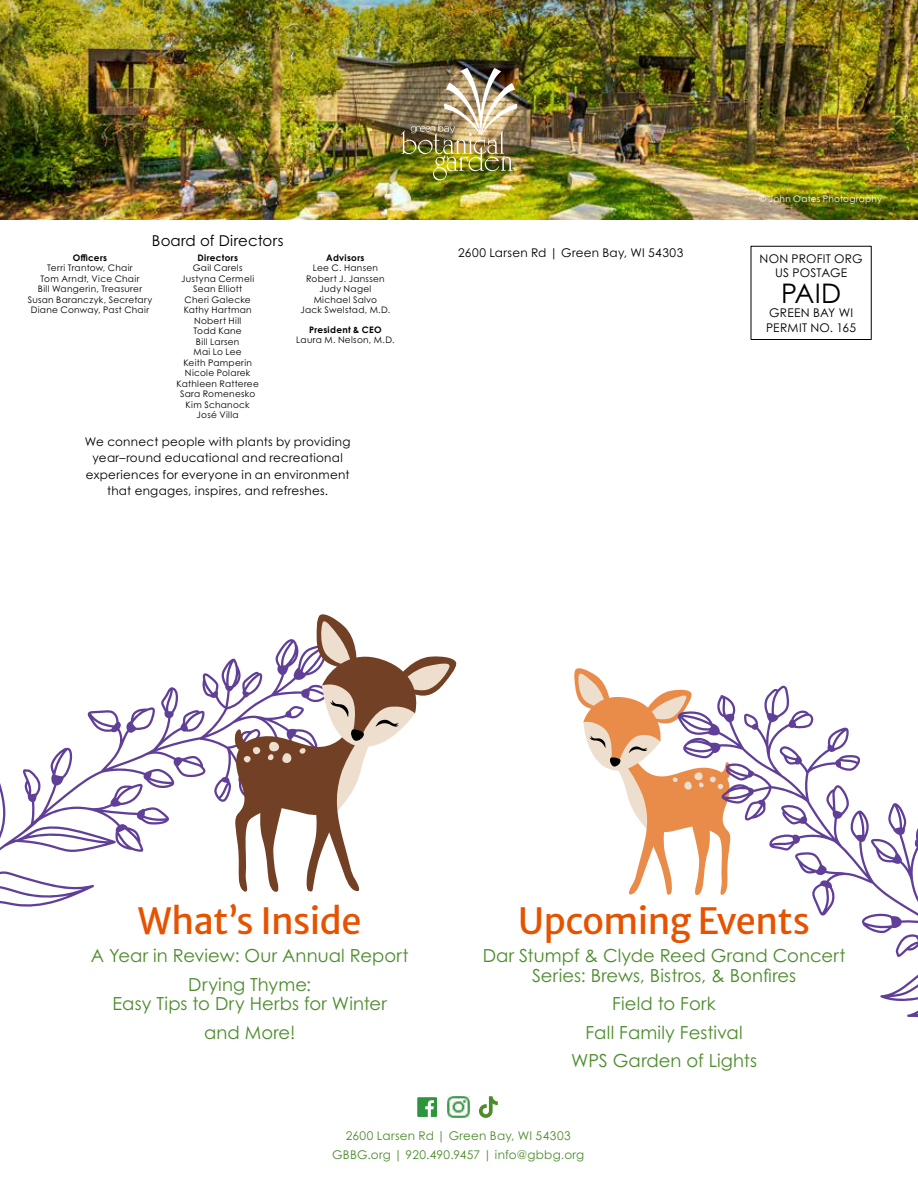
<style>
.page{position:relative;width:918px;height:1188px;background:#fff}
.page>*{position:absolute;margin:0;border:0;box-sizing:border-box;transform-origin:0 0}
.t1{font:36px "Merriweather Sans";letter-spacing:-.015em;color:#e65300}
.t2{font:27px "Century Gothic Pro";color:#000}
.t3{font:18px/28.5px "Century Gothic Pro";letter-spacing:.005em;color:#4c8c2b;text-align:center}
.t4{font:15px "Century Gothic Pro";letter-spacing:.01em;color:#000}
.t5{font:12px/16.5px "Century Gothic Pro";letter-spacing:.02em;color:#000;text-align:center}
.t6{font:12px/19.5px "Century Gothic Pro";letter-spacing:.02em;color:#4c8c2b;text-align:center}
.t7{font:9px/10.5px "Century Gothic Pro";letter-spacing:.03em;color:#000;text-align:center}
.t8{font:700 9px "Century Gothic Pro";letter-spacing:.03em;color:#000}
.t9{font:9px "Century Gothic Pro";letter-spacing:.03em;color:#fff}
</style>
<div class="page">
<img style="left:0;top:0;width:918px;height:219px">
<img style="left:401px;top:68px;width:116px;height:112px">
<svg style="left:479px;top:1096px;width:19px;height:22px"></svg>
<svg style="left:417px;top:1097px;width:20px;height:20px"></svg>
<img style="left:448px;top:1096px;width:21px;height:22px">
<svg style="left:0;top:659px;width:232px;height:248px"></svg>
<svg style="left:232px;top:614px;width:225px;height:278px"></svg>
<svg style="left:574px;top:668px;width:104px;height:227px"></svg>
<svg style="left:678px;top:686px;width:240px;height:332px"></svg>
<h3 class="t4" style="left:152px;top:232px;width:133px">Board of Directors</h3>
<p class="t8" style="left:73px;top:252px;width:36px">Officers</p>
<p class="t7" style="left:28px;top:263px;width:126px">Terri Trantow, Chair<br>Tom Arndt, Vice Chair<br>Bill Wangerin, Treasurer<br>Susan Baranczyk, Secretary<br>Diane Conway, Past Chair</p>
<p class="t8" style="left:197px;top:252px;width:42px">Directors</p>
<p class="t7" style="left:177px;top:263px;width:84px">Gail Carels<br>Justyna Cermeli<br>Sean Elliott<br>Cheri Galecke<br>Kathy Hartman<br>Nobert Hill<br>Todd Kane<br>Bill Larsen<br>Mai Lo Lee<br>Keith Pamperin<br>Nicole Polarek<br>Kathleen Ratteree<br>Sara Romenesko<br>Kim Schanock<br>José Villa</p>
<p class="t8" style="left:326px;top:252px;width:40px">Advisors</p>
<p class="t7" style="left:301px;top:263px;width:91px">Lee C. Hansen<br>Robert J. Janssen<br>Judy Nagel<br>Michael Salvo<br>Jack Swelstad, M.D.</p>
<p class="t8" style="left:309px;top:324px;width:74px">President &amp; CEO</p>
<p class="t7" style="left:296px;top:335px;width:100px">Laura M. Nelson, M.D.</p>
<h3 class="t5" style="left:85px;top:433px;width:267px">We connect people with plants by providing year–round educational and recreational experiences for everyone in an environment that engages, inspires, and refreshes.</h3>
<h3 class="t5" style="left:458px;top:244px;width:227px">2600 Larsen Rd | Green Bay, WI 54303</h3>
<p class="t9" style="left:760px;top:193px;width:124px">© John Oates Photography</p>
<h3 class="t5" style="left:760px;top:251px;width:105px;line-height:14.4px">NON PROFIT ORG<br>US POSTAGE</h3>
<h2 class="t2" style="left:781px;top:277px;width:62px">PAID</h2>
<h3 class="t5" style="left:766px;top:306px;width:91px;line-height:14.4px;text-align:left">GREEN BAY WI<br>PERMIT NO. 165</h3>
<h1 class="t1" style="left:138px;top:889px;width:225px">What’s Inside</h1>
<h3 class="t3" style="left:91px;top:941px;width:319px">A Year in Review: Our Annual Report<br>Drying Thyme:</h3>
<h3 class="t3" style="left:113px;top:989px;width:276px">Easy Tips to Dry Herbs for Winter and More!</h3>
<h1 class="t1" style="left:518px;top:889px;width:293px">Upcoming Events</h1>
<h3 class="t3" style="left:483px;top:946px;width:364px;line-height:19.5px">Dar Stumpf &amp; Clyde Reed Grand Concert<br>Series: Brews, Bistros, &amp; Bonfires</h3>
<h3 class="t3" style="left:571px;top:989px;width:187px">Field to Fork<br>Fall Family Festival<br>WPS Garden of Lights</h3>
<h3 class="t6" style="left:332px;top:1125px;width:254px">2600 Larsen Rd | Green Bay, WI 54303<br>GBBG.org | 920.490.9457 | info@gbbg.org</h3>
</div>
